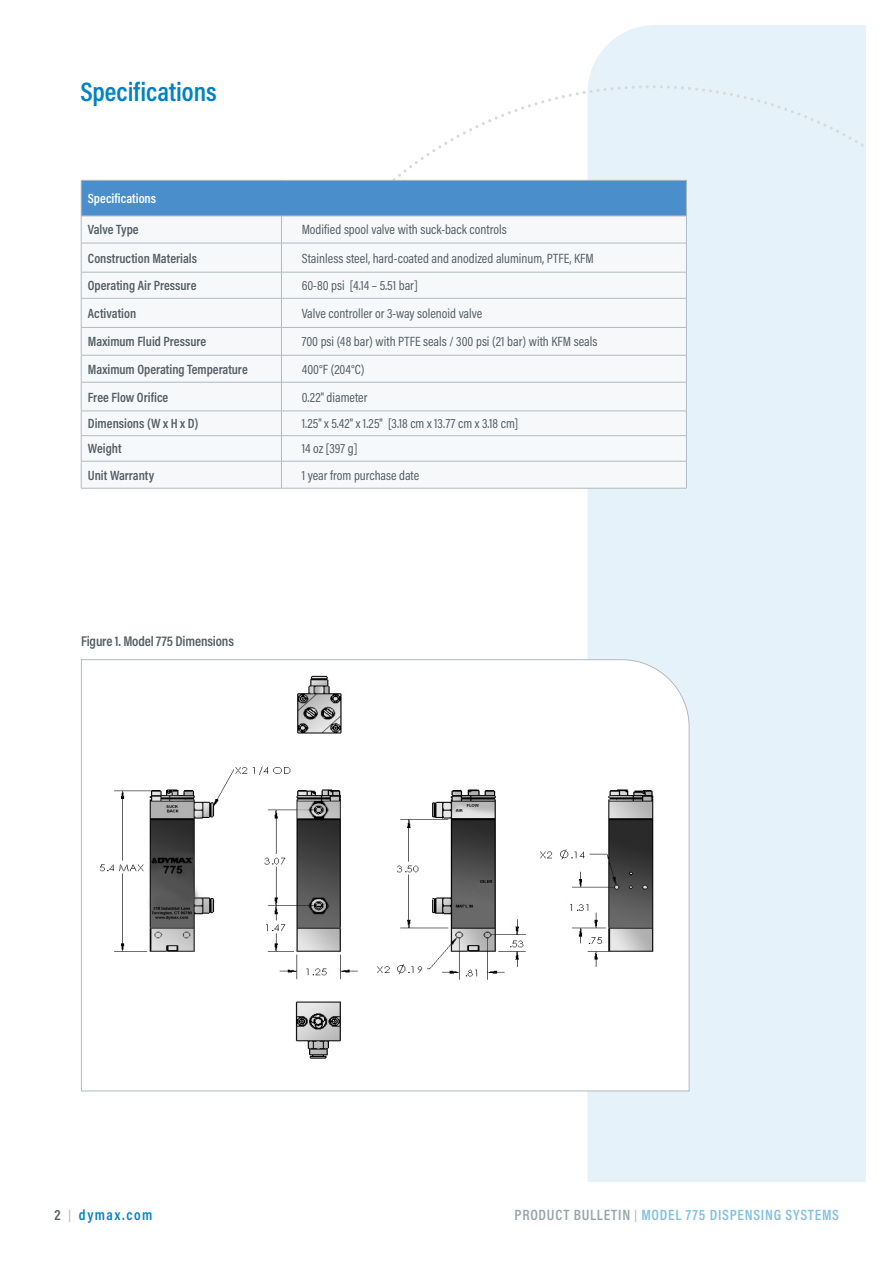
<style>
.page{position:relative;width:893px;height:1263px;background:#fff}
.page>*{position:absolute;margin:0;border:0;box-sizing:border-box;transform-origin:0 0}
.t1{font:600 27px "Acumin Pro Cond";color:#0082c4}
.t2{font:600 15px "Acumin Pro Cond";letter-spacing:.05em;color:#80c0e1}
.t3{font:600 15px "Acumin Pro Cond";letter-spacing:.1em;color:#0082c4}
.t4{font:600 14.25px "Acumin Pro Cond";letter-spacing:-.01em;color:#525e65}
.t5{font:13.5px "Acumin Pro Cond";color:#525e65}
.t6{font:600 13.5px "Acumin Pro Cond";color:#525e65}
.t7{font:600 13.5px "Acumin Pro Cond";color:#fff}
.s1{color:#525e65}
.s2{font-size:12px;color:#b1bac0}
.s3{color:#95a3ab}
</style>
<div class="page">
<div style="left:587px;top:25px;width:279px;height:1157px;background:#e6f2f9"></div>
<svg style="left:363px;top:85px;width:503px;height:124px"></svg>
<div style="left:81px;top:180px;width:605px;height:36px;background:#4a8ecc"></div>
<svg style="left:82px;top:217px;width:604px;height:271px"></svg>
<hr style="left:81px;top:180px;width:200px;height:1px;background:#b1bac0">
<hr style="left:281px;top:180px;width:406px;height:1px;background:#b1bac0">
<hr style="left:81px;top:216px;width:200px;height:1px;background:#b1bac0">
<hr style="left:281px;top:216px;width:406px;height:1px;background:#b1bac0">
<hr style="left:81px;top:243px;width:200px;height:1px;background:#b1bac0">
<hr style="left:281px;top:243px;width:406px;height:1px;background:#b1bac0">
<hr style="left:81px;top:272px;width:200px;height:1px;background:#b1bac0">
<hr style="left:281px;top:272px;width:406px;height:1px;background:#b1bac0">
<hr style="left:81px;top:298px;width:200px;height:1px;background:#b1bac0">
<hr style="left:281px;top:298px;width:406px;height:1px;background:#b1bac0">
<hr style="left:81px;top:327px;width:200px;height:1px;background:#b1bac0">
<hr style="left:281px;top:327px;width:406px;height:1px;background:#b1bac0">
<hr style="left:81px;top:355px;width:200px;height:1px;background:#b1bac0">
<hr style="left:281px;top:355px;width:406px;height:1px;background:#b1bac0">
<hr style="left:81px;top:382px;width:200px;height:1px;background:#b1bac0">
<hr style="left:281px;top:382px;width:406px;height:1px;background:#b1bac0">
<hr style="left:81px;top:411px;width:200px;height:1px;background:#b1bac0">
<hr style="left:281px;top:411px;width:406px;height:1px;background:#b1bac0">
<hr style="left:81px;top:435px;width:200px;height:1px;background:#b1bac0">
<hr style="left:281px;top:435px;width:406px;height:1px;background:#b1bac0">
<hr style="left:81px;top:461px;width:200px;height:1px;background:#b1bac0">
<hr style="left:281px;top:461px;width:406px;height:1px;background:#b1bac0">
<hr style="left:81px;top:488px;width:200px;height:1px;background:#b1bac0">
<hr style="left:281px;top:488px;width:406px;height:1px;background:#b1bac0">
<hr style="left:81px;top:181px;width:1px;height:35px;background:#b1bac0">
<hr style="left:686px;top:181px;width:1px;height:35px;background:#b1bac0">
<svg style="left:81px;top:216px;width:1px;height:272px"></svg>
<svg style="left:281px;top:217px;width:1px;height:271px"></svg>
<svg style="left:686px;top:217px;width:1px;height:271px"></svg>
<svg style="left:81px;top:659px;width:609px;height:433px"></svg>
<h1 class="t1" style="left:80px;top:74px;width:138px">Specifications</h1>
<p class="t7" style="left:88px;top:190px;width:70px">Specifications</p>
<p class="t6" style="left:88px;top:221px;width:52px">Valve Type</p>
<p class="t5" style="left:302px;top:221px;width:207px">Modified spool valve with suck-back controls</p>
<p class="t6" style="left:88px;top:249px;width:111px">Construction Materials</p>
<p class="t5" style="left:302px;top:249px;width:294px">Stainless steel, hard-coated and anodized aluminum, PTFE, KFM</p>
<p class="t6" style="left:88px;top:277px;width:110px">Operating Air Pressure</p>
<p class="t5" style="left:302px;top:277px;width:118px">60-80 psi [4.14 – 5.51 bar]</p>
<p class="t6" style="left:88px;top:304px;width:50px">Activation</p>
<p class="t5" style="left:302px;top:304px;width:182px">Valve controller or 3-way solenoid valve</p>
<p class="t6" style="left:88px;top:333px;width:120px">Maximum Fluid Pressure</p>
<p class="t5" style="left:302px;top:333px;width:297px">700 psi (48 bar) with PTFE seals / 300 psi (21 bar) with KFM seals</p>
<p class="t6" style="left:88px;top:360px;width:161px">Maximum Operating Temperature</p>
<p class="t5" style="left:302px;top:360px;width:64px">400°F (204°C)</p>
<p class="t6" style="left:88px;top:388px;width:82px">Free Flow Orifice</p>
<p class="t5" style="left:302px;top:388px;width:67px">0.22" diameter</p>
<p class="t6" style="left:88px;top:415px;width:112px">Dimensions (W x H x D)</p>
<p class="t5" style="left:302px;top:415px;width:218px">1.25" x 5.42" x 1.25" [3.18 cm x 13.77 cm x 3.18 cm]</p>
<p class="t6" style="left:88px;top:440px;width:35px">Weight</p>
<p class="t5" style="left:302px;top:440px;width:57px">14 oz [397 g]</p>
<p class="t6" style="left:88px;top:466px;width:68px">Unit Warranty</p>
<p class="t5" style="left:302px;top:466px;width:119px">1 year from purchase date</p>
<p class="t4" style="left:81px;top:632px;width:154px">Figure 1. Model 775 Dimensions</p>
<p class="t3" style="left:55px;top:1205px;width:99px"><span class="s1">2</span> <span class="s2">|</span> dymax.com</p>
<p class="t2" style="left:515px;top:1205px;width:326px"><span class="s3">PRODUCT BULLETIN</span> <span class="s2">|</span> MODEL 775 DISPENSING SYSTEMS</p>
</div>
